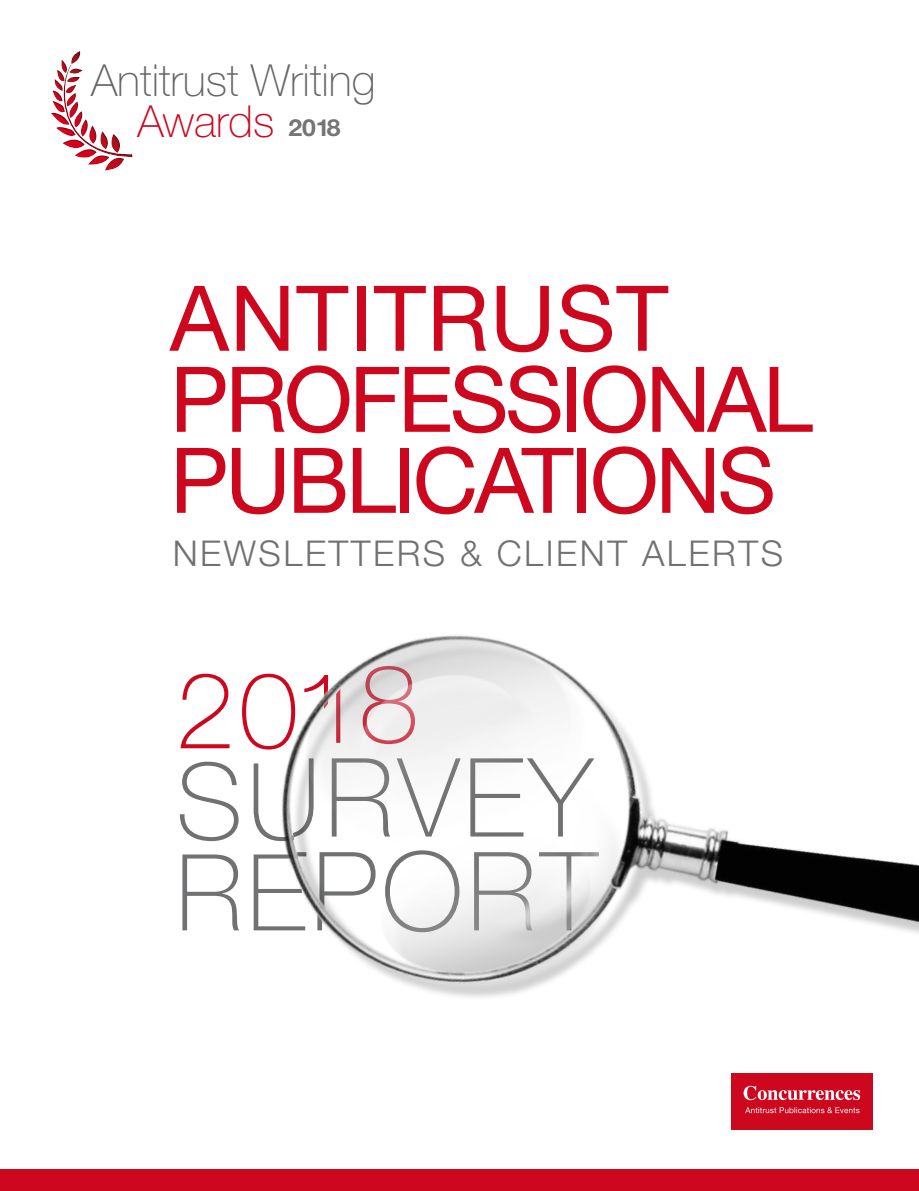
<style>
.page{position:relative;width:919px;height:1191px;background:#fff}
.page>*{position:absolute;margin:0;border:0;box-sizing:border-box;transform-origin:0 0}
.t1{font:100 109.35px/93.8px "Helvetica Neue LT";letter-spacing:.04em;color:#707172}
.t2{font:100 109.35px "Helvetica Neue LT";color:#cd071e}
.t3{font:90.75px/81px "Helvetica Neue LT";letter-spacing:-.04em;color:#cd071e}
.t4{font:100 44.25px "Helvetica Neue LT";color:#646567}
.t5{font:100 44.25px "Helvetica Neue LT";color:#cd071e}
.t6{font:300 35.55px "Helvetica Neue LT";letter-spacing:.07em;color:#707172}
.t7{font:700 23.55px "Helvetica Neue LT";color:#757577;scale:1.05 1}
</style>
<div class="page">
<div style="left:0;top:1169px;width:918px;height:22px;background:#cd071e"></div>
<svg style="left:51px;top:51px;width:82px;height:120px"></svg>
<img style="left:281px;top:635px;width:637px;height:454px">
<div style="left:730px;top:1072px;width:142px;height:57px;background:#cd071e"></div>
<svg style="left:743px;top:1085px;width:117px;height:15px"></svg>
<svg style="left:745px;top:1107px;width:114px;height:6px"></svg>
<p class="t4" style="left:91px;top:55px;width:286px">Antitrust Writing</p>
<p class="t5" style="left:137px;top:96px;width:138px">Awards</p>
<p class="t7" style="left:288px;top:113px;width:51px">2018</p>
<p class="t3" style="left:170px;top:277px;width:644px">ANTITRUST<br>PROFESSIONAL<br>PUBLICATIONS</p>
<p class="t6" style="left:173px;top:532px;width:611px">NEWSLETTERS &amp; CLIENT ALERTS</p>
<p class="t2" style="left:173px;top:641px;width:247px">2018</p>
<p class="t1" style="left:173px;top:750px;width:425px">SURVEY<br>REPORT</p>
</div>
